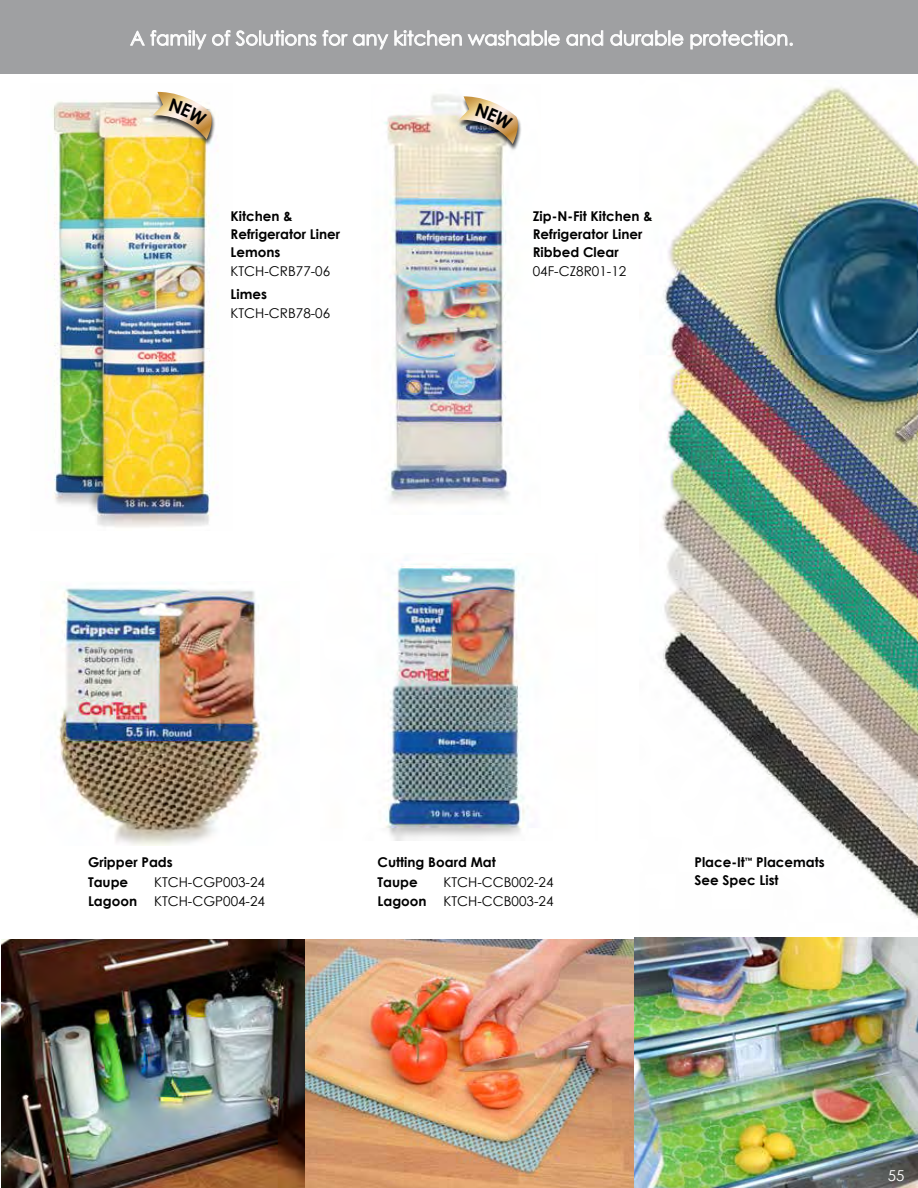
<style>
.page{position:relative;width:918px;height:1188px;background:#fff}
.page>*{position:absolute;margin:0;border:0;box-sizing:border-box;transform-origin:0 0}
.t1{font:19.5px "Century Gothic";color:#fff}
.t2{font:15px "Century Gothic";color:#fff}
.t3{font:700 13.5px/18px "Century Gothic";color:#000}
.t4{font:13.5px/19.5px "Century Gothic";color:#000;text-align:right}
.s1{font-weight:700}
</style>
<div class="page">
<img style="left:50px;top:91px;width:169px;height:437px">
<img style="left:305px;top:940px;width:329px;height:248px">
<img style="left:634px;top:938px;width:284px;height:250px">
<img style="left:384px;top:94px;width:126px;height:410px">
<div style="left:0;top:0;width:918px;height:73px;background:#9fa0a2"></div>
<img style="left:57px;top:582px;width:217px;height:264px">
<img style="left:384px;top:558px;width:141px;height:282px">
<img style="left:661px;top:87px;width:257px;height:831px">
<img style="left:1px;top:940px;width:304px;height:248px">
<svg style="left:130px;top:30px;width:430px;height:20px"></svg>
<svg style="left:566px;top:30px;width:38px;height:16px"></svg>
<svg style="left:610px;top:30px;width:74px;height:16px"></svg>
<svg style="left:690px;top:30px;width:103px;height:20px"></svg>
<div style="left:150px;top:93px;width:66px;height:54px;background:#000;opacity:.75"></div>
<div style="left:456px;top:97px;width:66px;height:54px;background:#000;opacity:.75"></div>
<svg style="left:153px;top:92px;width:62px;height:48px"></svg>
<svg style="left:459px;top:96px;width:63px;height:48px"></svg>
<h1 class="t1" style="left:130px;top:26px;width:665px">A family of Solutions for any kitchen washable and durable protection.</h1>
<p class="t3" style="left:231px;top:207px;width:111px">Kitchen &amp;<br>Refrigerator Liner<br>Lemons</p>
<p class="t4" style="left:231px;top:262px;width:101px">KTCH-CRB77-06</p>
<p class="t3" style="left:231px;top:285px;width:38px">Limes</p>
<p class="t4" style="left:231px;top:304px;width:101px">KTCH-CRB78-06</p>
<p class="t3" style="left:533px;top:207px;width:121px">Zip-N-Fit Kitchen &amp;<br>Refrigerator Liner<br>Ribbed Clear</p>
<p class="t4" style="left:533px;top:262px;width:95px">04F-CZ8R01-12</p>
<p class="t3" style="left:88px;top:852px;width:86px;line-height:19.5px">Gripper Pads<br>Taupe</p>
<p class="t4" style="left:88px;top:872px;width:179px">KTCH-CGP003-24<br><span class="s1">Lagoon</span> KTCH-CGP004-24</p>
<p class="t3" style="left:378px;top:852px;width:120px;line-height:19.5px">Cutting Board Mat<br>Taupe</p>
<p class="t4" style="left:378px;top:872px;width:177px">KTCH-CCB002-24<br><span class="s1">Lagoon</span> KTCH-CCB003-24</p>
<p class="t3" style="left:694px;top:853px;width:132px">Place-It<sup>™</sup> Placemats<br>See Spec List</p>
<p class="t2" style="left:888px;top:1167px;width:18px">55</p>
</div>
